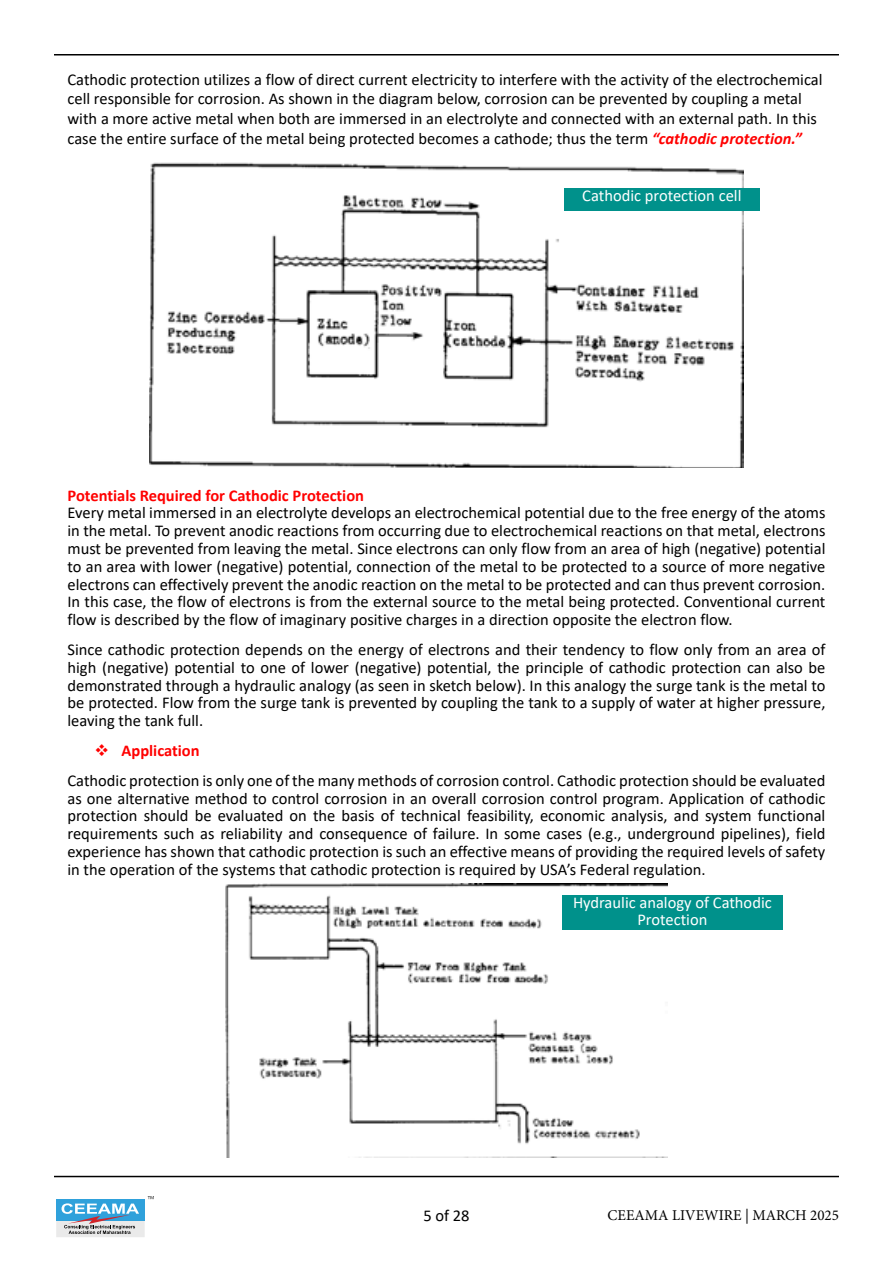
<style>
.page{position:relative;width:893px;height:1263px;background:#fff}
.page>*{position:absolute;margin:0;border:0;box-sizing:border-box;transform-origin:0 0}
.t1{font:16.5px/17.9px "Calibri";color:#000;text-align:justify}
.t2{font:16.5px/17.9px "Calibri";color:#fff;text-align:center}
.t3{font:700 16.5px "Calibri";color:#f00}
.t4{font:15px "Minion Pro";color:#000}
.s1{font-weight:700;font-style:italic;color:#f00}
.s2{color:#f00}
.s3{font-weight:700;color:#f00}
</style>
<div class="page">
<svg style="left:56px;top:1196px;width:98px;height:41px"></svg>
<hr style="left:54px;top:54px;width:785px;height:2px;background:#000">
<hr style="left:54px;top:1176px;width:785px;height:1px;background:#000">
<img style="left:150px;top:162px;width:594px;height:306px">
<div style="left:564px;top:188px;width:195px;height:23px;background:#00918b"></div>
<img style="left:226px;top:884px;width:442px;height:273px">
<div style="left:562px;top:895px;width:220px;height:35px;background:#00918b"></div>
<p class="t1" style="left:68px;top:69px;width:757px;line-height:19.8px;text-align:left">Cathodic protection utilizes a flow of direct current electricity to interfere with the activity of the electrochemical cell responsible for corrosion. As shown in the diagram below, corrosion can be prevented by coupling a metal with a more active metal when both are immersed in an electrolyte and connected with an external path. In this case the entire surface of the metal being protected becomes a cathode; thus the term <span class="s1">“cathodic protection.”</span></p>
<p class="t2" style="left:582px;top:186px;width:161px">Cathodic protection cell</p>
<p class="t3" style="left:68px;top:483px;width:298px">Potentials Required for Cathodic Protection</p>
<p class="t1" style="left:68px;top:503px;width:759px">Every metal immersed in an electrolyte develops an electrochemical potential due to the free energy of the atoms in the metal. To prevent anodic reactions from occurring due to electrochemical reactions on that metal, electrons must be prevented from leaving the metal. Since electrons can only flow from an area of high (negative) potential to an area with lower (negative) potential, connection of the metal to be protected to a source of more negative electrons can effectively prevent the anodic reaction on the metal to be protected and can thus prevent corrosion.<br>In this case, the flow of electrons is from the external source to the metal being protected. Conventional current flow is described by the flow of imaginary positive charges in a direction opposite the electron flow.</p>
<p class="t1" style="left:68px;top:640px;width:759px">Since cathodic protection depends on the energy of electrons and their tendency to flow only from an area of high (negative) potential to one of lower (negative) potential, the principle of cathodic protection can also be demonstrated through a hydraulic analogy (as seen in sketch below). In this analogy the surge tank is the metal to be protected. Flow from the surge tank is prevented by coupling the tank to a supply of water at higher pressure, leaving the tank full.</p>
<p class="t1" style="left:67px;top:735px;width:759px;line-height:29.8px;text-indent:27px"><span class="s2">❖</span> <span class="s3">Application<br></span>Cathodic protection is only one of the many methods of corrosion control. Cathodic protection should be evaluated</p>
<p class="t1" style="left:67px;top:789px;width:759px">as one alternative method to control corrosion in an overall corrosion control program. Application of cathodic protection should be evaluated on the basis of technical feasibility, economic analysis, and system functional requirements such as reliability and consequence of failure. In some cases (e.g., underground pipelines), field experience has shown that cathodic protection is such an effective means of providing the required levels of safety in the operation of the systems that cathodic protection is required by USA’s Federal regulation.</p>
<p class="t2" style="left:573px;top:893px;width:200px">Hydraulic analogy of Cathodic<br>Protection</p>
<p class="t1" style="left:423px;top:1206px;width:48px">5 of 28</p>
<p class="t4" style="left:607px;top:1205px;width:233px">CEEAMA LIVEWIRE | MARCH 2025</p>
</div>
